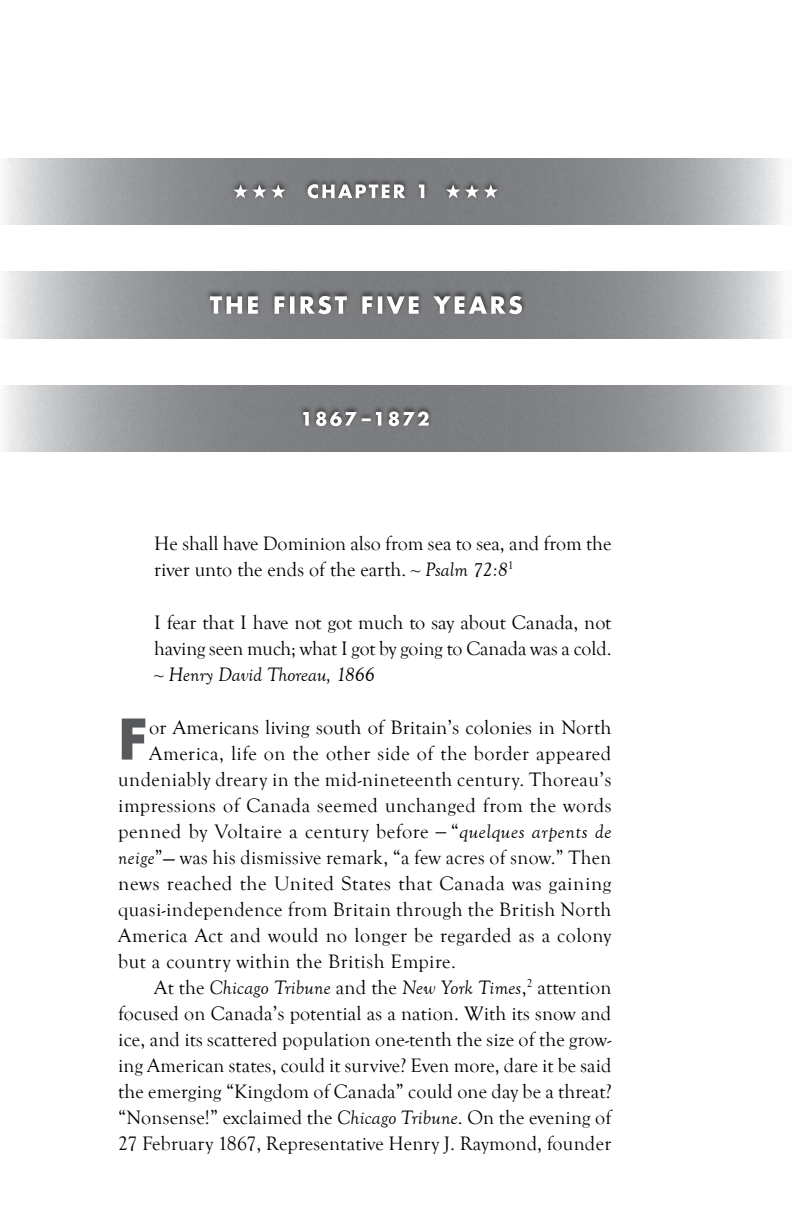
<style>
.page{position:relative;width:792px;height:1224px;background:#fff}
.page>*{position:absolute;margin:0;border:0;box-sizing:border-box;transform-origin:0 0}
.t1{font:700 54.4px "Futura";color:#58595b}
.t2{font:20px/26px "Goudy Old Style T";letter-spacing:.01em;color:#000}
.t3{font:20px "Goudy Old Style T";letter-spacing:.03em;color:#000}
.t4{font:italic 20px "Goudy Old Style T";letter-spacing:.01em;color:#000}
.s1{font-family:"Times New Roman";font-style:italic;font-size:18px}
.s2{font-style:italic}
.s3{font-style:normal}
</style>
<div class="page">
<div style="left:302px;top:176px;width:127px;height:25px;background:#000;opacity:.55"></div>
<svg style="left:308px;top:184px;width:116px;height:14px"></svg>
<div style="left:442px;top:178px;width:60px;height:22px;background:#7a7c7e"></div>
<svg style="left:446px;top:184px;width:52px;height:14px"></svg>
<div style="left:229px;top:178px;width:60px;height:22px;background:#7d7f82"></div>
<svg style="left:234px;top:184px;width:52px;height:14px"></svg>
<div style="left:204px;top:288px;width:323px;height:29px;background:#000;opacity:.55"></div>
<svg style="left:210px;top:296px;width:312px;height:18px"></svg>
<div style="left:299px;top:403px;width:135px;height:26px;background:#000;opacity:.55"></div>
<svg style="left:303px;top:411px;width:126px;height:15px"></svg>
<p class="t2" style="left:154px;top:530px;width:459px">He shall have Dominion also from sea to sea, and from the river unto the ends of the earth. <span class="s1">~</span> <span class="s2">Psalm 72:8</span><sup>1</sup></p>
<p class="t2" style="left:154px;top:609px;width:459px;text-align:justify">I fear that I have not got much to say about Canada, not having seen much; what I got by going to Canada was a cold. <span class="s1">~</span> <span class="s2">Henry David Thoreau, 1866</span></p>
<h1 class="t1" style="left:118px;top:703px;width:31px">F</h1>
<p class="t2" style="left:149px;top:714px;width:464px">or Americans living south of Britain’s colonies in North</p>
<p class="t2" style="left:149px;top:740px;width:464px">America, life on the other side of the border appeared</p>
<p class="t2" style="left:118px;top:766px;width:495px">undeniably dreary in the mid-nineteenth century. Thoreau’s</p>
<p class="t2" style="left:118px;top:792px;width:495px">impressions of Canada seemed unchanged from the words</p>
<p class="t3" style="left:118px;top:820px;width:495px">penned by Voltaire a century before “<span class="s2">quelques arpents de</span></p>
<p class="t2" style="left:118px;top:844px;width:495px"><span class="s2">neige</span>”— was his dismissive remark, “a few acres of snow.” Then</p>
<p class="t3" style="left:118px;top:872px;width:495px">news reached the United States that Canada was gaining</p>
<p class="t2" style="left:118px;top:896px;width:495px">quasi-independence from Britain through the British North</p>
<p class="t2" style="left:118px;top:922px;width:495px">America Act and would no longer be regarded as a colony</p>
<p class="t2" style="left:118px;top:948px;width:339px">but a country within the British Empire.</p>
<p class="t4" style="left:154px;top:976px;width:459px"><span class="s3">At the</span> Chicago Tribune <span class="s3">and the</span> New York Times<span class="s3">,</span><sup>2</sup> <span class="s3">attention</span></p>
<p class="t2" style="left:118px;top:1000px;width:495px">focused on Canada’s potential as a nation. With its snow and</p>
<p class="t2" style="left:118px;top:1026px;width:495px">ice, and its scattered population one-tenth the size of the grow-</p>
<p class="t2" style="left:118px;top:1052px;width:495px">ing American states, could it survive? Even more, dare it be said</p>
<p class="t2" style="left:118px;top:1078px;width:495px">the emerging “Kingdom of Canada” could one day be a threat?</p>
<p class="t2" style="left:118px;top:1104px;width:495px">“Nonsense!” exclaimed the <span class="s2">Chicago Tribune</span>. On the evening of</p>
<p class="t2" style="left:118px;top:1130px;width:495px">27 February 1867, Representative Henry J. Raymond, founder</p>
</div>
